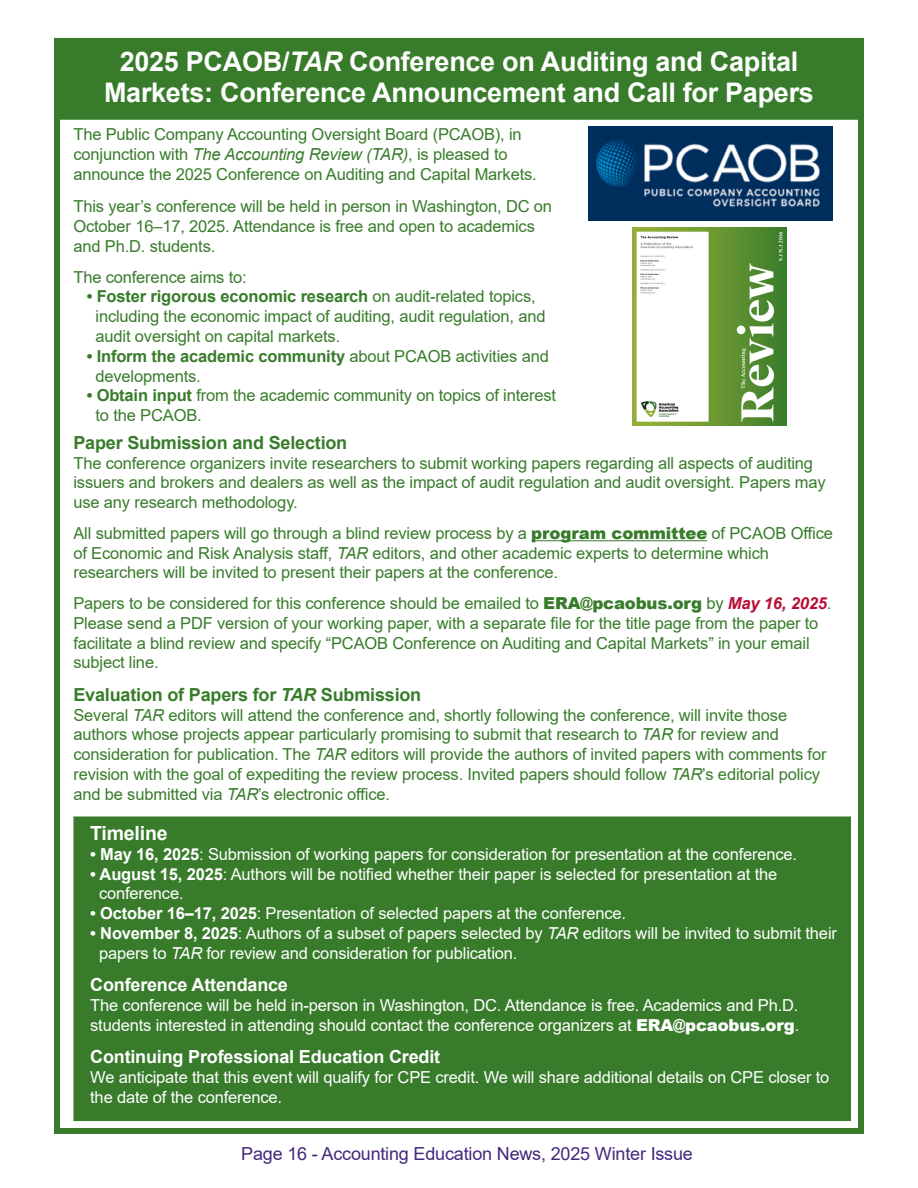
<style>
.page{position:relative;width:918px;height:1188px;background:#fff}
.page>*{position:absolute;margin:0;border:0;box-sizing:border-box;transform-origin:0 0}
.t1{font:700 27px/30.6px "Arial";letter-spacing:-.01em;color:#fff;text-align:center}
.t2{font:700 19.5px "Arial";letter-spacing:-.01em;color:#fff}
.t3{font:700 18px "Arial";letter-spacing:-.01em;color:#387c2b}
.t4{font:700 18px "Arial";letter-spacing:-.01em;color:#fff}
.t5{font:18px "Arial";letter-spacing:-.01em;color:#45297c}
.t6{font:16.5px/19.8px "Arial";letter-spacing:-.01em;color:#387c2b}
.t7{font:16.5px/19.8px "Arial";letter-spacing:-.01em;color:#fff}
.s1{font-style:italic}
.s2{font-weight:700}
.s3{font-weight:900}
.s4{font-weight:700;font-style:italic;color:#b70c34}
</style>
<div class="page">
<div style="left:54px;top:38px;width:810px;height:82px;background:#387c2b;border:2px solid #387c2b"></div>
<div style="left:54px;top:38px;width:810px;height:1096px;border:6px solid #387c2b"></div>
<img style="left:589px;top:127px;width:243px;height:94px">
<img style="left:633px;top:227px;width:153px;height:199px">
<hr style="left:531px;top:540px;width:176px;height:1px;background:#387c2b">
<div style="left:73px;top:816px;width:778px;height:305px;background:#387c2b;border:4px solid #387c2b"></div>
<h1 class="t1" style="left:104px;top:47px;width:711px">2025 PCAOB/<span class="s1">TAR</span> Conference on Auditing and Capital<br>Markets: Conference Announcement and Call for Papers</h1>
<p class="t6" style="left:73px;top:124px;width:465px">The Public Company Accounting Oversight Board (PCAOB), in conjunction with <span class="s1">The Accounting Review (TAR)</span>, is pleased to announce the 2025 Conference on Auditing and Capital Markets.</p>
<p class="t6" style="left:73px;top:196px;width:480px">This year’s conference will be held in person in Washington, DC on<br>October 16–17, 2025. Attendance is free and open to academics and Ph.D. students.</p>
<p class="t6" style="left:73px;top:267px;width:175px">The conference aims to:</p>
<p class="t6" style="left:96px;top:287px;width:452px;text-indent:-9px"><span class="s2">• Foster rigorous economic research</span> on audit-related topics, including the economic impact of auditing, audit regulation, and audit oversight on capital markets.</p>
<p class="t6" style="left:96px;top:346px;width:455px;text-indent:-9px"><span class="s2">• Inform the academic community</span> about PCAOB activities and developments.</p>
<p class="t6" style="left:96px;top:386px;width:462px;text-indent:-9px"><span class="s2">• Obtain input</span> from the academic community on topics of interest to the PCAOB.</p>
<p class="t3" style="left:73px;top:430px;width:275px">Paper Submission and Selection</p>
<p class="t6" style="left:73px;top:453px;width:754px">The conference organizers invite researchers to submit working papers regarding all aspects of auditing issuers and brokers and dealers as well as the impact of audit regulation and audit oversight. Papers may use any research methodology.</p>
<p class="t6" style="left:73px;top:523px;width:761px">All submitted papers will go through a blind review process by a <span class="s3">program committee</span> of PCAOB Office of Economic and Risk Analysis staff, <span class="s1">TAR</span> editors, and other academic experts to determine which researchers will be invited to present their papers at the conference.</p>
<p class="t6" style="left:73px;top:593px;width:759px">Papers to be considered for this conference should be emailed to <span class="s3">ERA@pcaobus.org</span> by <span class="s4">May 16, 2025</span>.<br>Please send a PDF version of your working paper, with a separate file for the title page from the paper to facilitate a blind review and specify “PCAOB Conference on Auditing and Capital Markets” in your email subject line.</p>
<p class="t3" style="left:73px;top:682px;width:349px">Evaluation of Papers for <span class="s1">TAR</span> Submission</p>
<p class="t6" style="left:73px;top:705px;width:755px">Several <span class="s1">TAR</span> editors will attend the conference and, shortly following the conference, will invite those authors whose projects appear particularly promising to submit that research to <span class="s1">TAR</span> for review and consideration for publication. The <span class="s1">TAR</span> editors will provide the authors of invited papers with comments for revision with the goal of expediting the review process. Invited papers should follow <span class="s1">TAR</span>’s editorial policy and be submitted via <span class="s1">TAR</span>’s electronic office.</p>
<p class="t2" style="left:90px;top:819px;width:79px">Timeline</p>
<p class="t7" style="left:90px;top:844px;width:708px"><span class="s2">• May 16, 2025</span>: Submission of working papers for consideration for presentation at the conference.</p>
<p class="t7" style="left:99px;top:864px;width:680px;text-indent:-9px"><span class="s2">• August 15, 2025</span>: Authors will be notified whether their paper is selected for presentation at the conference.</p>
<p class="t7" style="left:90px;top:903px;width:537px"><span class="s2">• October 16–17, 2025</span>: Presentation of selected papers at the conference.</p>
<p class="t7" style="left:99px;top:923px;width:739px;text-indent:-9px"><span class="s2">• November 8, 2025</span>: Authors of a subset of papers selected by <span class="s1">TAR</span> editors will be invited to submit their papers to <span class="s1">TAR</span> for review and consideration for publication.</p>
<p class="t4" style="left:90px;top:972px;width:199px">Conference Attendance</p>
<p class="t7" style="left:90px;top:995px;width:711px">The conference will be held in-person in Washington, DC. Attendance is free. Academics and Ph.D. students interested in attending should contact the conference organizers at <span class="s3">ERA@pcaobus.org</span>.</p>
<p class="t4" style="left:90px;top:1044px;width:352px">Continuing Professional Education Credit</p>
<p class="t7" style="left:90px;top:1067px;width:741px">We anticipate that this event will qualify for CPE credit. We will share additional details on CPE closer to the date of the conference.</p>
<p class="t5" style="left:241px;top:1141px;width:453px">Page 16 - Accounting Education News, 2025 Winter Issue</p>
</div>
